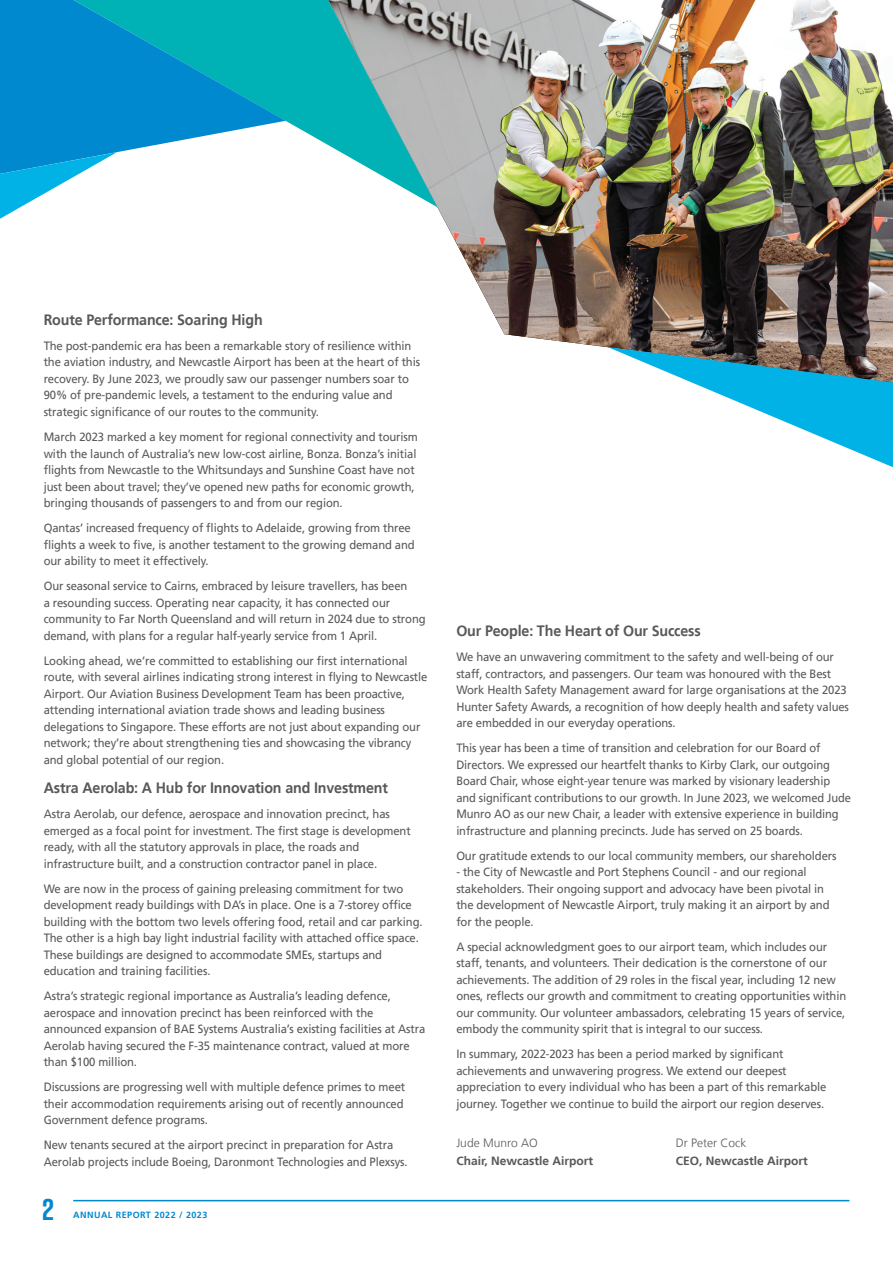
<style>
.page{position:relative;width:893px;height:1263px;background:#fff}
.page>*{position:absolute;margin:0;border:0;box-sizing:border-box;transform-origin:0 0}
.t1{font:700 30px "Rift";color:#0089cf}
.t2{font:700 15px "Frutiger LT";letter-spacing:-.01em;color:#58595b;scale:.95 1}
.t3{font:12px/16.5px "Frutiger LT";letter-spacing:-.01em;color:#58595b;scale:.94 1}
.t4{font:12px/16.5px "Frutiger LT";letter-spacing:-.01em;color:#58595b;scale:.93 1}
.t5{font:700 12px "Frutiger LT";color:#57585a}
.t6{font:300 12px "Frutiger LT";color:#57585a}
.t7{font:700 9px "Frutiger LT";letter-spacing:.05em;color:#0089cf}
</style>
<div class="page">
<img style="left:437px;top:0;width:456px;height:348px">
<svg style="left:608px;top:347px;width:285px;height:120px"></svg>
<svg style="left:286px;top:0;width:151px;height:207px"></svg>
<svg style="left:0;top:0;width:286px;height:152px;background:#0f9cca"></svg>
<svg style="left:0;top:152px;width:117px;height:67px"></svg>
<hr style="left:73px;top:1200px;width:776px;height:1px;background:#0089cf">
<p class="t2" style="left:44px;top:311px;width:232px">Route Performance: Soaring High</p>
<p class="t3" style="left:44px;top:338px;width:402px">The post-pandemic era has been a remarkable story of resilience within the aviation industry, and Newcastle Airport has been at the heart of this recovery. By June 2023, we proudly saw our passenger numbers soar to 90% of pre-pandemic levels, a testament to the enduring value and strategic significance of our routes to the community.</p>
<p class="t3" style="left:44px;top:429px;width:400px">March 2023 marked a key moment for regional connectivity and tourism with the launch of Australia’s new low-cost airline, Bonza. Bonza’s initial flights from Newcastle to the Whitsundays and Sunshine Coast have not just been about travel; they’ve opened new paths for economic growth, bringing thousands of passengers to and from our region.</p>
<p class="t3" style="left:44px;top:520px;width:396px">Qantas’ increased frequency of flights to Adelaide, growing from three flights a week to five, is another testament to the growing demand and our ability to meet it effectively.</p>
<p class="t3" style="left:44px;top:578px;width:408px">Our seasonal service to Cairns, embraced by leisure travellers, has been<br>a resounding success. Operating near capacity, it has connected our community to Far North Queensland and will return in 2024 due to strong demand, with plans for a regular half-yearly service from 1 April.</p>
<p class="t3" style="left:44px;top:652px;width:410px">Looking ahead, we’re committed to establishing our first international route, with several airlines indicating strong interest in flying to Newcastle Airport. Our Aviation Business Development Team has been proactive, attending international aviation trade shows and leading business delegations to Singapore. These efforts are not just about expanding our network; they’re about strengthening ties and showcasing the vibrancy and global potential of our region.</p>
<p class="t2" style="left:44px;top:779px;width:364px">Astra Aerolab: A Hub for Innovation and Investment</p>
<p class="t3" style="left:44px;top:806px;width:392px">Astra Aerolab, our defence, aerospace and innovation precinct, has emerged as a focal point for investment. The first stage is development ready, with all the statutory approvals in place, the roads and infrastructure built, and a construction contractor panel in place.</p>
<p class="t3" style="left:44px;top:880px;width:405px">We are now in the process of gaining preleasing commitment for two development ready buildings with DA’s in place. One is a 7-storey office building with the bottom two levels offering food, retail and car parking.<br>The other is a high bay light industrial facility with attached office space.<br>These buildings are designed to accommodate SMEs, startups and education and training facilities.</p>
<p class="t3" style="left:44px;top:988px;width:407px">Astra’s strategic regional importance as Australia’s leading defence, aerospace and innovation precinct has been reinforced with the announced expansion of BAE Systems Australia’s existing facilities at Astra Aerolab having secured the F-35 maintenance contract, valued at more than $100 million.</p>
<p class="t3" style="left:44px;top:1079px;width:386px">Discussions are progressing well with multiple defence primes to meet their accommodation requirements arising out of recently announced<br>Government defence programs.</p>
<p class="t3" style="left:44px;top:1137px;width:389px">New tenants secured at the airport precinct in preparation for Astra<br>Aerolab projects include Boeing, Daronmont Technologies and Plexsys.</p>
<p class="t6" style="left:456px;top:1136px;width:83px">Jude Munro AO</p>
<p class="t2" style="left:456px;top:622px;width:259px">Our People: The Heart of Our Success</p>
<p class="t3" style="left:456px;top:649px;width:419px">We have an unwavering commitment to the safety and well-being of our staff, contractors, and passengers. Our team was honoured with the Best Work Health Safety Management award for large organisations at the 2023<br>Hunter Safety Awards, a recognition of how deeply health and safety values are embedded in our everyday operations.</p>
<p class="t4" style="left:456px;top:740px;width:426px">This year has been a time of transition and celebration for our Board of Directors. We expressed our heartfelt thanks to Kirby Clark, our outgoing Board Chair, whose eight-year tenure was marked by visionary leadership and significant contributions to our growth. In June 2023, we welcomed Jude Munro AO as our new Chair, a leader with extensive experience in building infrastructure and planning precincts. Jude has served on 25 boards.</p>
<p class="t3" style="left:456px;top:847px;width:406px">Our gratitude extends to our local community members, our shareholders</p>
<p class="t3" style="left:456px;top:864px;width:399px">- the City of Newcastle and Port Stephens Council - and our regional stakeholders. Their ongoing support and advocacy have been pivotal in the development of Newcastle Airport, truly making it an airport by and for the people.</p>
<p class="t3" style="left:456px;top:938px;width:416px">A special acknowledgment goes to our airport team, which includes our staff, tenants, and volunteers. Their dedication is the cornerstone of our achievements. The addition of 29 roles in the fiscal year, including 12 new ones, reflects our growth and commitment to creating opportunities within our community. Our volunteer ambassadors, celebrating 15 years of service, embody the community spirit that is integral to our success.</p>
<p class="t3" style="left:456px;top:1046px;width:395px">In summary, 2022-2023 has been a period marked by significant achievements and unwavering progress. We extend our deepest appreciation to every individual who has been a part of this remarkable journey. Together we continue to build the airport our region deserves.</p>
<p class="t6" style="left:676px;top:1136px;width:72px">Dr Peter Cock</p>
<p class="t5" style="left:676px;top:1154px;width:134px">CEO, Newcastle Airport</p>
<p class="t5" style="left:456px;top:1154px;width:138px">Chair, Newcastle Airport</p>
<h1 class="t1" style="left:42px;top:1188px;width:13px">2</h1>
<p class="t7" style="left:73px;top:1209px;width:136px">ANNUAL REPORT 2022 / 2023</p>
</div>
